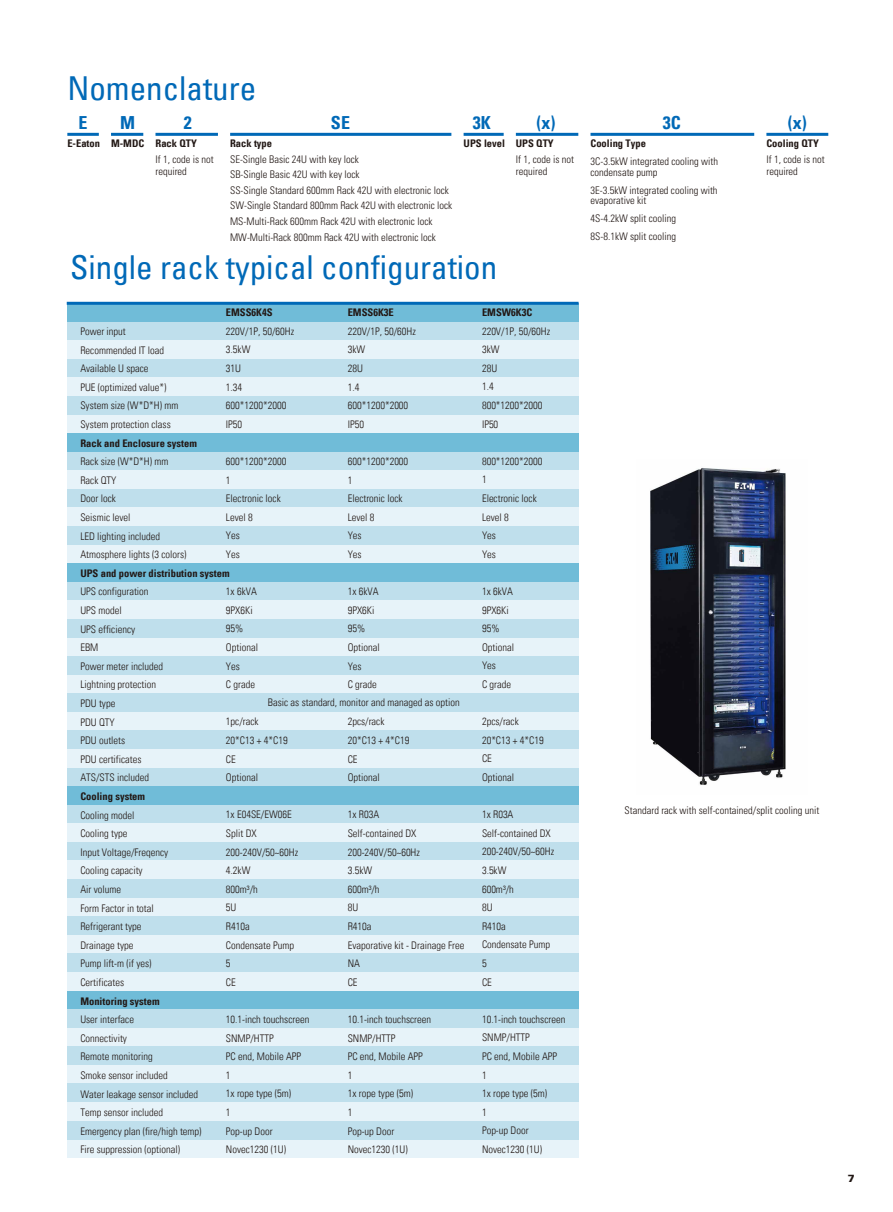
<style>
.page{position:relative;width:893px;height:1212px;background:#fff}
.page>*{position:absolute;margin:0;border:0;box-sizing:border-box;transform-origin:0 0}
.t1{font:condensed 33px "Univers LT";color:#0069b7}
.t2{font:700 condensed 18px "Univers LT";color:#0069b7}
.t3{font:300 condensed 10.5px/18.6px "Univers LT";color:#221815}
.t4{font:300 condensed 10.5px/15.6px "Univers LT Std";color:#221815}
.t5{font:700 condensed 10.5px "Univers LT";color:#221815}
.t6{font:900 10.5px "Univers LT";color:#221815}
</style>
<div class="page">
<img style="left:650px;top:468px;width:136px;height:317px">
<div style="left:67px;top:303px;width:512px;height:19px;background:#70bcd8"></div>
<div style="left:67px;top:322px;width:512px;height:18px;background:#bfdfec"></div>
<div style="left:67px;top:340px;width:512px;height:19px;background:#e7f3f9"></div>
<div style="left:67px;top:359px;width:512px;height:19px;background:#bfdfec"></div>
<div style="left:67px;top:378px;width:512px;height:18px;background:#e7f3f9"></div>
<div style="left:67px;top:396px;width:512px;height:19px;background:#bfdfec"></div>
<div style="left:67px;top:415px;width:512px;height:18px;background:#e7f3f9"></div>
<div style="left:67px;top:433px;width:512px;height:19px;background:#70bcd8"></div>
<div style="left:67px;top:452px;width:512px;height:18px;background:#bfdfec"></div>
<div style="left:67px;top:470px;width:512px;height:19px;background:#e7f3f9"></div>
<div style="left:67px;top:489px;width:512px;height:19px;background:#bfdfec"></div>
<div style="left:67px;top:508px;width:512px;height:18px;background:#e7f3f9"></div>
<div style="left:67px;top:526px;width:512px;height:19px;background:#bfdfec"></div>
<div style="left:67px;top:545px;width:512px;height:18px;background:#e7f3f9"></div>
<div style="left:67px;top:563px;width:512px;height:19px;background:#70bcd8"></div>
<div style="left:67px;top:582px;width:512px;height:18px;background:#bfdfec"></div>
<div style="left:67px;top:600px;width:512px;height:19px;background:#e7f3f9"></div>
<div style="left:67px;top:619px;width:512px;height:19px;background:#bfdfec"></div>
<div style="left:67px;top:638px;width:512px;height:18px;background:#e7f3f9"></div>
<div style="left:67px;top:656px;width:512px;height:19px;background:#bfdfec"></div>
<div style="left:67px;top:675px;width:512px;height:18px;background:#e7f3f9"></div>
<div style="left:67px;top:693px;width:512px;height:19px;background:#bfdfec"></div>
<div style="left:67px;top:712px;width:512px;height:19px;background:#e7f3f9"></div>
<div style="left:67px;top:731px;width:512px;height:18px;background:#bfdfec"></div>
<div style="left:67px;top:749px;width:512px;height:19px;background:#e7f3f9"></div>
<div style="left:67px;top:768px;width:512px;height:18px;background:#bfdfec"></div>
<div style="left:67px;top:786px;width:512px;height:19px;background:#70bcd8"></div>
<div style="left:67px;top:805px;width:512px;height:18px;background:#bfdfec"></div>
<div style="left:67px;top:823px;width:512px;height:19px;background:#e7f3f9"></div>
<div style="left:67px;top:842px;width:512px;height:19px;background:#bfdfec"></div>
<div style="left:67px;top:861px;width:512px;height:18px;background:#e7f3f9"></div>
<div style="left:67px;top:879px;width:512px;height:19px;background:#bfdfec"></div>
<div style="left:67px;top:898px;width:512px;height:18px;background:#e7f3f9"></div>
<div style="left:67px;top:916px;width:512px;height:19px;background:#bfdfec"></div>
<div style="left:67px;top:935px;width:512px;height:18px;background:#e7f3f9"></div>
<div style="left:67px;top:953px;width:512px;height:19px;background:#bfdfec"></div>
<div style="left:67px;top:972px;width:512px;height:19px;background:#e7f3f9"></div>
<div style="left:67px;top:991px;width:512px;height:18px;background:#70bcd8"></div>
<div style="left:67px;top:1009px;width:512px;height:19px;background:#bfdfec"></div>
<div style="left:67px;top:1028px;width:512px;height:18px;background:#e7f3f9"></div>
<div style="left:67px;top:1046px;width:512px;height:19px;background:#bfdfec"></div>
<div style="left:67px;top:1065px;width:512px;height:18px;background:#e7f3f9"></div>
<div style="left:67px;top:1083px;width:512px;height:19px;background:#bfdfec"></div>
<div style="left:67px;top:1102px;width:512px;height:19px;background:#e7f3f9"></div>
<div style="left:67px;top:1139px;width:512px;height:19px;background:#e7f3f9"></div>
<div style="left:67px;top:1121px;width:512px;height:18px;background:#bfdfec"></div>
<hr style="left:67px;top:133px;width:32px;height:3px;background:#0069b7">
<hr style="left:111px;top:133px;width:32px;height:3px;background:#0069b7">
<hr style="left:155px;top:133px;width:63px;height:3px;background:#0069b7">
<hr style="left:464px;top:133px;width:40px;height:3px;background:#0069b7">
<hr style="left:516px;top:133px;width:62px;height:3px;background:#0069b7">
<hr style="left:590px;top:133px;width:164px;height:3px;background:#0069b7">
<hr style="left:766px;top:133px;width:62px;height:3px;background:#0069b7">
<hr style="left:230px;top:133px;width:221px;height:3px;background:#0069b7">
<hr style="left:67px;top:302px;width:512px;height:3px;background:#0069b7">
<h1 class="t1" style="left:67px;top:67px;width:190px">Nomenclature</h1>
<p class="t5" style="left:230px;top:137px;width:43px">Rack type</p>
<p class="t4" style="left:230px;top:151px;width:224px">SE-Single Basic 24U with key lock<br>SB-Single Basic 42U with key lock<br>SS-Single Standard 600mm Rack 42U with electronic lock SW-Single Standard 800mm Rack 42U with electronic lock MS-Multi-Rack 600mm Rack 42U with electronic lock MW-Multi-Rack 800mm Rack 42U with electronic lock</p>
<h2 class="t2" style="left:79px;top:111px;width:10px">E</h2>
<h2 class="t2" style="left:120px;top:111px;width:16px">M</h2>
<h2 class="t2" style="left:184px;top:111px;width:9px">2</h2>
<h2 class="t2" style="left:331px;top:111px;width:21px">SE</h2>
<h2 class="t2" style="left:473px;top:111px;width:19px">3K</h2>
<h2 class="t2" style="left:536px;top:111px;width:21px">(x)</h2>
<h2 class="t2" style="left:663px;top:111px;width:19px">3C</h2>
<h2 class="t2" style="left:788px;top:111px;width:21px">(x)</h2>
<p class="t5" style="left:67px;top:137px;width:78px">E-Eaton M-MDC</p>
<p class="t5" style="left:464px;top:137px;width:43px">UPS level</p>
<p class="t5" style="left:155px;top:137px;width:43px">Rack QTY</p>
<p class="t4" style="left:155px;top:153px;width:60px;line-height:12px">If 1, code is not required</p>
<p class="t5" style="left:516px;top:137px;width:39px">UPS QTY</p>
<p class="t4" style="left:516px;top:153px;width:60px;line-height:12px">If 1, code is not required</p>
<p class="t5" style="left:766px;top:137px;width:54px">Cooling QTY</p>
<p class="t4" style="left:766px;top:153px;width:60px;line-height:12px">If 1, code is not required</p>
<p class="t5" style="left:590px;top:137px;width:57px">Cooling Type</p>
<p class="t4" style="left:590px;top:156px;width:129px;line-height:10.5px">3C-3.5kW integrated cooling with condensate pump</p>
<p class="t4" style="left:590px;top:185px;width:129px;line-height:10.5px">3E-3.5kW integrated cooling with evaporative kit</p>
<p class="t4" style="left:590px;top:209px;width:87px;line-height:18px">4S-4.2kW split cooling<br>8S-8.1kW split cooling</p>
<h1 class="t1" style="left:70px;top:246px;width:429px">Single rack typical configuration</h1>
<p class="t5" style="left:348px;top:306px;width:48px">EMSS6K3E</p>
<p class="t3" style="left:348px;top:322px;width:70px">220V/1P, 50/60Hz<br>3kW<br>28U<br>1.4<br>600*1200*2000<br>IP50</p>
<p class="t3" style="left:348px;top:452px;width:62px">600*1200*2000<br>1<br>Electronic lock<br>Level 8<br>Yes<br>Yes</p>
<p class="t3" style="left:348px;top:582px;width:34px">1x 6kVA<br>9PX6Ki<br>95%<br>Optional<br>Yes<br>C grade</p>
<p class="t3" style="left:348px;top:712px;width:63px">2pcs/rack<br>20*C13 + 4*C19<br>CE<br>Optional</p>
<p class="t3" style="left:348px;top:805px;width:118px">1x R03A<br>Self-contained DX<br>200-240V/50~60Hz<br>3.5kW<br>600m³/h<br>8U<br>R410a<br>Evaporative kit - Drainage Free<br>NA<br>CE</p>
<p class="t3" style="left:348px;top:1010px;width:85px">10.1-inch touchscreen<br>SNMP/HTTP<br>PC end, Mobile APP<br>1<br>1x rope type (5m)<br>1<br>Pop-up Door<br>Novec1230 (1U)</p>
<p class="t5" style="left:226px;top:306px;width:48px">EMSS6K4S</p>
<p class="t3" style="left:226px;top:322px;width:70px">220V/1P, 50/60Hz<br>3.5kW<br>31U<br>1.34<br>600*1200*2000<br>IP50</p>
<p class="t3" style="left:226px;top:452px;width:62px">600*1200*2000<br>1<br>Electronic lock<br>Level 8<br>Yes<br>Yes</p>
<p class="t3" style="left:226px;top:582px;width:34px">1x 6kVA<br>9PX6Ki<br>95%<br>Optional<br>Yes<br>C grade</p>
<p class="t3" style="left:226px;top:712px;width:63px">1pc/rack<br>20*C13 + 4*C19<br>CE<br>Optional</p>
<p class="t3" style="left:226px;top:805px;width:74px">1x E04SE/EW06E<br>Split DX<br>200-240V/50~60Hz<br>4.2kW<br>800m³/h<br>5U<br>R410a<br>Condensate Pump<br>5<br>CE</p>
<p class="t3" style="left:226px;top:1010px;width:85px">10.1-inch touchscreen<br>SNMP/HTTP<br>PC end, Mobile APP<br>1<br>1x rope type (5m)<br>1<br>Pop-up Door<br>Novec1230 (1U)</p>
<p class="t3" style="left:80px;top:322px;width:99px">Power input<br>Recommended IT load<br>Available U space<br>PUE (optimized value*)<br>System size (W*D*H) mm<br>System protection class</p>
<p class="t5" style="left:80px;top:436px;width:118px">Rack and Enclosure system</p>
<p class="t3" style="left:80px;top:452px;width:108px">Rack size (W*D*H) mm<br>Rack QTY<br>Door lock<br>Seismic level<br>LED lighting included<br>Atmosphere lights (3 colors)</p>
<p class="t5" style="left:80px;top:567px;width:151px">UPS and power distribution system</p>
<p class="t3" style="left:80px;top:582px;width:84px">UPS configuration<br>UPS model<br>UPS efficiency<br>EBM<br>Power meter included<br>Lightning protection<br>PDU type<br>PDU QTY<br>PDU outlets<br>PDU certificates<br>ATS/STS included</p>
<p class="t5" style="left:80px;top:790px;width:66px">Cooling system</p>
<p class="t3" style="left:80px;top:806px;width:90px">Cooling model<br>Cooling type<br>Input Voltage/Freqency<br>Cooling capacity<br>Air volume<br>Form Factor in total<br>Refrigerant type<br>Drainage type<br>Pump lift-m (if yes)<br>Certificates</p>
<p class="t5" style="left:80px;top:994px;width:81px">Monitoring system</p>
<p class="t3" style="left:80px;top:1010px;width:123px">User interface<br>Connectivity<br>Remote monitoring<br>Smoke sensor included<br>Water leakage sensor included<br>Temp sensor included<br>Emergency plan (fire/high temp)<br>Fire suppression (optional)</p>
<p class="t3" style="left:268px;top:692px;width:193px">Basic as standard, monitor and managed as option</p>
<p class="t5" style="left:482px;top:306px;width:52px">EMSW6K3C</p>
<p class="t3" style="left:482px;top:322px;width:70px">220V/1P, 50/60Hz<br>3kW<br>28U<br>1.4<br>800*1200*2000<br>IP50</p>
<p class="t3" style="left:482px;top:452px;width:62px">800*1200*2000<br>1<br>Electronic lock<br>Level 8<br>Yes<br>Yes</p>
<p class="t3" style="left:482px;top:582px;width:34px">1x 6kVA<br>9PX6Ki<br>95%<br>Optional<br>Yes<br>C grade</p>
<p class="t3" style="left:482px;top:712px;width:63px">2pcs/rack<br>20*C13 + 4*C19<br>CE<br>Optional</p>
<p class="t3" style="left:482px;top:805px;width:74px">1x R03A<br>Self-contained DX<br>200-240V/50~60Hz<br>3.5kW<br>600m³/h<br>8U<br>R410a<br>Condensate Pump<br>5<br>CE</p>
<p class="t3" style="left:482px;top:1010px;width:85px">10.1-inch touchscreen<br>SNMP/HTTP<br>PC end, Mobile APP<br>1<br>1x rope type (5m)<br>1<br>Pop-up Door<br>Novec1230 (1U)</p>
<p class="t4" style="left:625px;top:803px;width:196px">Standard rack with self-contained/split cooling unit</p>
<p class="t6" style="left:848px;top:1172px;width:9px">7</p>
</div>
